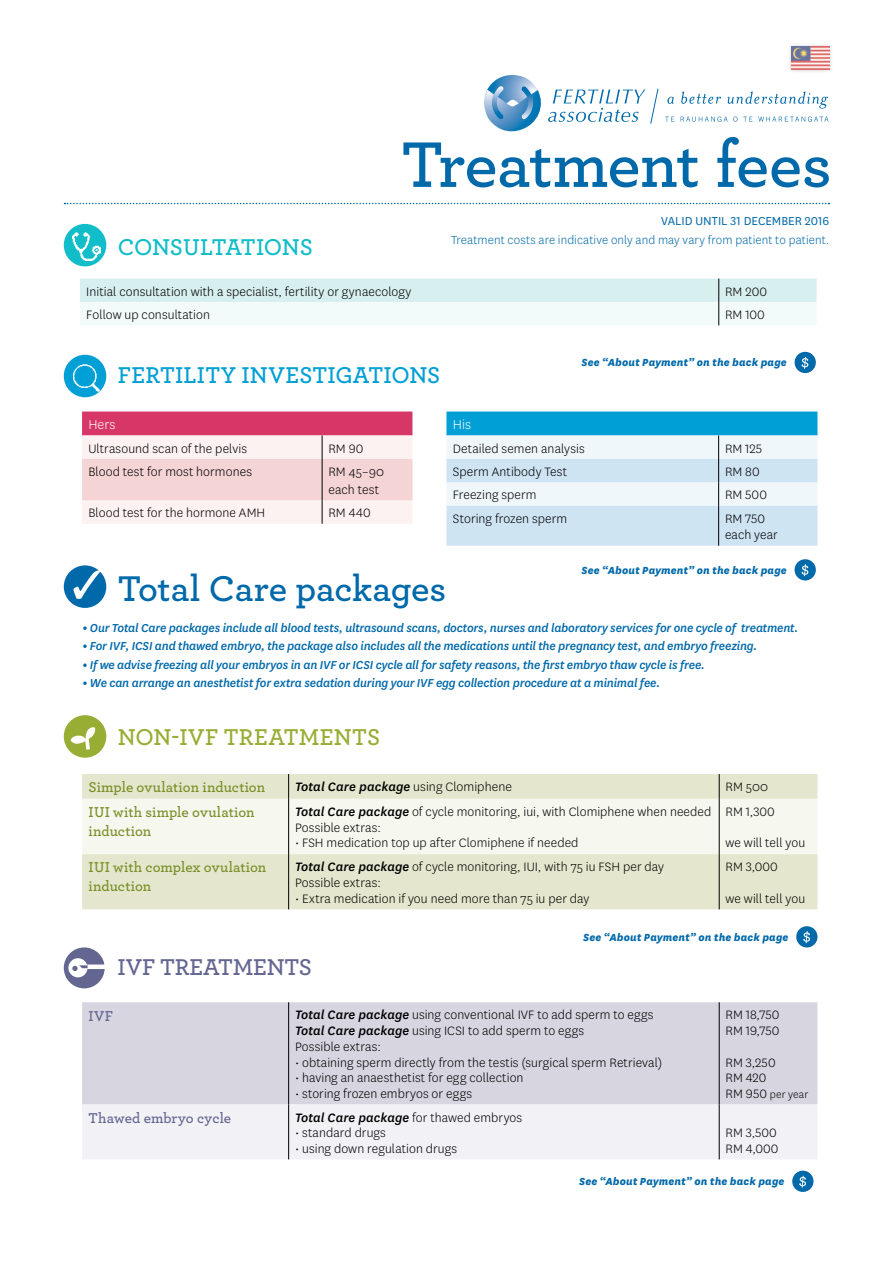
<style>
.page{position:relative;width:893px;height:1263px;background:#fff}
.page>*{position:absolute;margin:0;border:0;box-sizing:border-box;transform-origin:0 0}
.t1{font:600 67.5px "Archer";letter-spacing:-.015em;color:#0069aa}
.t2{font:600 37.5px "Archer";letter-spacing:-.005em;color:#0069aa}
.t3{font:600 24px "Archer";letter-spacing:.005em;color:#009fd5}
.t4{font:600 24px "Archer";letter-spacing:.01em;color:#97ad33}
.t5{font:600 24px "Archer";letter-spacing:-.01em;color:#10bdc8}
.t6{font:600 24px "Archer";letter-spacing:-.01em;color:#646692}
.t7{font:600 15px/18.8px "Archer";color:#7a8f28}
.t8{font:600 15px "Archer";letter-spacing:.01em;color:#646692}
.t9{font:300 15px "National";letter-spacing:.005em;color:#fff}
.t10{font:300 14.25px/15.8px "National";letter-spacing:.005em;color:#000}
.t11{font:italic 500 14.25px "National";letter-spacing:.005em;color:#000}
.t12{font:italic 500 13.5px "National";letter-spacing:-.015em;color:#0069aa}
.t13{font:300 13.5px "National";letter-spacing:.005em;color:#0069aa}
.t14{font:13.5px "National";letter-spacing:.005em;color:#0069aa}
.t15{font:italic 800 12px "National";letter-spacing:.015em;color:#0069aa}
.t16{font:300 12px "National";letter-spacing:.015em;color:#000}
.s1{font-family:"Archer";font-weight:700;font-style:normal}
.s2{font-weight:300;font-style:normal}
.s3{font-weight:500;font-style:italic}
.s4{font-size:14.25px}
</style>
<div class="page">
<svg style="left:65px;top:203px;width:764px;height:1px"></svg>
<svg style="left:80px;top:279px;width:737px;height:46px"></svg>
<svg style="left:82px;top:411px;width:330px;height:113px"></svg>
<div style="left:64px;top:224px;width:42px;height:42px;background:#10bdc8;border-radius:50%"></div>
<img style="left:72px;top:233px;width:28px;height:27px">
<div style="left:64px;top:355px;width:42px;height:42px;background:#009fd5;border-radius:50%"></div>
<img style="left:71px;top:362px;width:33px;height:34px;border-radius:17px">
<div style="left:82px;top:854px;width:735px;height:55px;background:#e4e7cd"></div>
<svg style="left:82px;top:774px;width:735px;height:80px"></svg>
<hr style="left:288px;top:799px;width:1px;height:55px;background:#000">
<hr style="left:719px;top:799px;width:1px;height:55px;background:#000">
<hr style="left:288px;top:854px;width:1px;height:55px;background:#000">
<hr style="left:719px;top:854px;width:1px;height:55px;background:#000">
<div style="left:64px;top:715px;width:42px;height:43px;background:#97ad33;border-radius:50%"></div>
<svg style="left:71px;top:727px;width:25px;height:26px"></svg>
<svg style="left:446px;top:411px;width:371px;height:135px"></svg>
<hr style="left:718px;top:506px;width:1px;height:40px;background:#000">
<div style="left:787px;top:43px;width:46px;height:31px;background:#000;opacity:.3"></div>
<img style="left:791px;top:47px;width:38px;height:22px">
<svg style="left:484px;top:75px;width:57px;height:57px"></svg>
<svg style="left:667px;top:97px;width:7px;height:7px"></svg>
<svg style="left:681px;top:91px;width:40px;height:13px"></svg>
<svg style="left:727px;top:91px;width:101px;height:18px"></svg>
<svg style="left:665px;top:117px;width:9px;height:5px"></svg>
<svg style="left:681px;top:117px;width:56px;height:5px"></svg>
<svg style="left:743px;top:117px;width:85px;height:5px"></svg>
<svg style="left:548px;top:88px;width:110px;height:36px"></svg>
<div style="left:64px;top:947px;width:41px;height:41px;background:#646692;border-radius:50%"></div>
<div style="left:68px;top:958px;width:20px;height:19px;background:#fff;border-radius:50%"></div>
<div style="left:87px;top:964px;width:19px;height:5px;background:#fff"></div>
<svg style="left:72px;top:965px;width:16px;height:6px"></svg>
<div style="left:82px;top:1002px;width:735px;height:102px;background:#d7d5e0"></div>
<div style="left:82px;top:1104px;width:735px;height:55px;background:#f2f1f5"></div>
<hr style="left:288px;top:1002px;width:1px;height:102px;background:#000">
<hr style="left:719px;top:1002px;width:1px;height:102px;background:#000">
<hr style="left:288px;top:1104px;width:1px;height:55px;background:#000">
<hr style="left:719px;top:1104px;width:1px;height:55px;background:#000">
<div style="left:796px;top:926px;width:21px;height:21px;background:#0069aa;border-radius:50%"></div>
<svg style="left:803px;top:931px;width:7px;height:12px"></svg>
<div style="left:795px;top:559px;width:21px;height:21px;background:#0069aa;border-radius:50%"></div>
<svg style="left:802px;top:564px;width:6px;height:12px"></svg>
<div style="left:795px;top:352px;width:21px;height:21px;background:#0069aa;border-radius:50%"></div>
<svg style="left:802px;top:357px;width:6px;height:12px"></svg>
<div style="left:792px;top:1171px;width:21px;height:21px;background:#0069aa;border-radius:50%"></div>
<svg style="left:799px;top:1176px;width:7px;height:11px"></svg>
<div style="left:64px;top:565px;width:42px;height:43px;background:#0069aa;border-radius:50%"></div>
<svg style="left:73px;top:570px;width:27px;height:29px"></svg>
<h3 class="t5" style="left:118px;top:229px;width:196px">CONSULTATIONS</h3>
<h1 class="t1" style="left:401px;top:114px;width:432px">Treatment fees</h1>
<p class="t14" style="left:661px;top:212px;width:170px">VALID UNTIL 31 DECEMBER 2016</p>
<p class="t13" style="left:451px;top:231px;width:380px">Treatment costs are indicative only and may vary from patient to patient.</p>
<p class="t10" style="left:86px;top:283px;width:327px">Initial consultation with a specialist, fertility or gynaecology</p>
<p class="t10" style="left:725px;top:283px;width:43px">RM 200</p>
<p class="t10" style="left:86px;top:306px;width:125px">Follow up consultation</p>
<p class="t10" style="left:725px;top:306px;width:41px">RM 100</p>
<h3 class="t3" style="left:118px;top:357px;width:324px">FERTILITY INVESTIGATIONS</h3>
<p class="t15" style="left:581px;top:354px;width:207px">See “About Payment” on the back page</p>
<p class="t9" style="left:88px;top:415px;width:29px">Hers</p>
<p class="t10" style="left:88px;top:440px;width:160px">Ultrasound scan of the pelvis</p>
<p class="t10" style="left:328px;top:440px;width:37px">RM 90</p>
<p class="t10" style="left:88px;top:463px;width:165px">Blood test for most hormones</p>
<p class="t10" style="left:328px;top:462px;width:57px;line-height:18px">RM 45–90 each test</p>
<p class="t10" style="left:88px;top:505px;width:178px">Blood test for the hormone AMH</p>
<p class="t10" style="left:328px;top:505px;width:44px">RM 440</p>
<p class="t9" style="left:453px;top:415px;width:20px">His</p>
<p class="t10" style="left:453px;top:440px;width:133px">Detailed semen analysis</p>
<p class="t10" style="left:725px;top:440px;width:39px">RM 125</p>
<p class="t10" style="left:453px;top:463px;width:116px">Sperm Antibody Test</p>
<p class="t10" style="left:725px;top:463px;width:36px">RM 80</p>
<p class="t10" style="left:453px;top:487px;width:85px">Freezing sperm</p>
<p class="t10" style="left:725px;top:487px;width:44px">RM 500</p>
<p class="t10" style="left:453px;top:510px;width:116px">Storing frozen sperm</p>
<p class="t10" style="left:725px;top:510px;width:54px;line-height:16.5px">RM 750 each year</p>
<p class="t15" style="left:581px;top:561px;width:207px">See “About Payment” on the back page</p>
<h2 class="t2" style="left:118px;top:560px;width:330px">Total Care packages</h2>
<p class="t12" style="left:83px;top:619px;width:717px"><span class="s1">•</span> Our Total Care packages include all blood tests, ultrasound scans, doctors, nurses and laboratory services for one cycle of treatment.</p>
<p class="t12" style="left:83px;top:637px;width:676px"><span class="s1">•</span> For IVF, ICSI and thawed embryo, the package also includes all the medications until the pregnancy test, and embryo freezing.</p>
<p class="t12" style="left:83px;top:656px;width:624px"><span class="s1">•</span> If we advise freezing all your embryos in an IVF or ICSI cycle all for safety reasons, the first embryo thaw cycle is free.</p>
<p class="t12" style="left:83px;top:674px;width:579px"><span class="s1">•</span> We can arrange an anesthetist for extra sedation during your IVF egg collection procedure at a minimal fee.</p>
<h3 class="t4" style="left:118px;top:719px;width:264px">NON-IVF TREATMENTS</h3>
<p class="t7" style="left:89px;top:777px;width:178px">Simple ovulation induction</p>
<p class="t11" style="left:295px;top:777px;width:218px">Total Care package <span class="s2">using Clomiphene</span></p>
<p class="t10" style="left:726px;top:778px;width:44px">RM 500</p>
<p class="t7" style="left:89px;top:802px;width:168px">IUI with simple ovulation induction</p>
<p class="t10" style="left:295px;top:803px;width:418px"><span class="s3">Total Care package</span> of cycle monitoring, iui, with Clomiphene when needed<br>Possible extras:</p>
<p class="t10" style="left:295px;top:835px;width:285px">• FSH medication top up after Clomiphene if needed</p>
<p class="t10" style="left:726px;top:803px;width:51px">RM 1,300</p>
<p class="t10" style="left:726px;top:835px;width:81px">we will tell you</p>
<p class="t7" style="left:89px;top:857px;width:179px">IUI with complex ovulation induction</p>
<p class="t10" style="left:295px;top:858px;width:371px"><span class="s3">Total Care package</span> of cycle monitoring, IUI, with 75 iu FSH per day<br>Possible extras:</p>
<p class="t10" style="left:295px;top:890px;width:296px">• Extra medication if you need more than 75 iu per day</p>
<p class="t10" style="left:726px;top:858px;width:54px">RM 3,000</p>
<p class="t10" style="left:726px;top:890px;width:81px">we will tell you</p>
<h3 class="t6" style="left:117px;top:949px;width:196px">IVF TREATMENTS</h3>
<p class="t15" style="left:583px;top:928px;width:207px">See “About Payment” on the back page</p>
<p class="t8" style="left:89px;top:1004px;width:26px">IVF</p>
<p class="t10" style="left:295px;top:1007px;width:360px"><span class="s3">Total Care package</span> using conventional IVF to add sperm to eggs<br><span class="s3">Total Care package</span> using ICSI to add sperm to eggs<br>Possible extras:</p>
<p class="t10" style="left:295px;top:1054px;width:369px">• obtaining sperm directly from the testis (surgical sperm Retrieval)</p>
<p class="t10" style="left:295px;top:1070px;width:230px">• having an anaesthetist for egg collection</p>
<p class="t10" style="left:295px;top:1085px;width:178px">• storing frozen embryos or eggs</p>
<p class="t8" style="left:89px;top:1107px;width:144px">Thawed embryo cycle</p>
<p class="t11" style="left:295px;top:1108px;width:229px">Total Care package <span class="s2">for thawed embryos</span></p>
<p class="t10" style="left:295px;top:1124px;width:92px">• standard drugs</p>
<p class="t10" style="left:295px;top:1140px;width:164px">• using down regulation drugs</p>
<p class="t10" style="left:726px;top:1007px;width:55px">RM 18,750<br>RM 19,750</p>
<p class="t10" style="left:726px;top:1054px;width:52px">RM 3,250<br>RM 420</p>
<p class="t16" style="left:726px;top:1087px;width:84px"><span class="s4">RM 950</span> per year</p>
<p class="t10" style="left:726px;top:1124px;width:54px">RM 3,500<br>RM 4,000</p>
<p class="t15" style="left:579px;top:1173px;width:207px">See “About Payment” on the back page</p>
</div>
